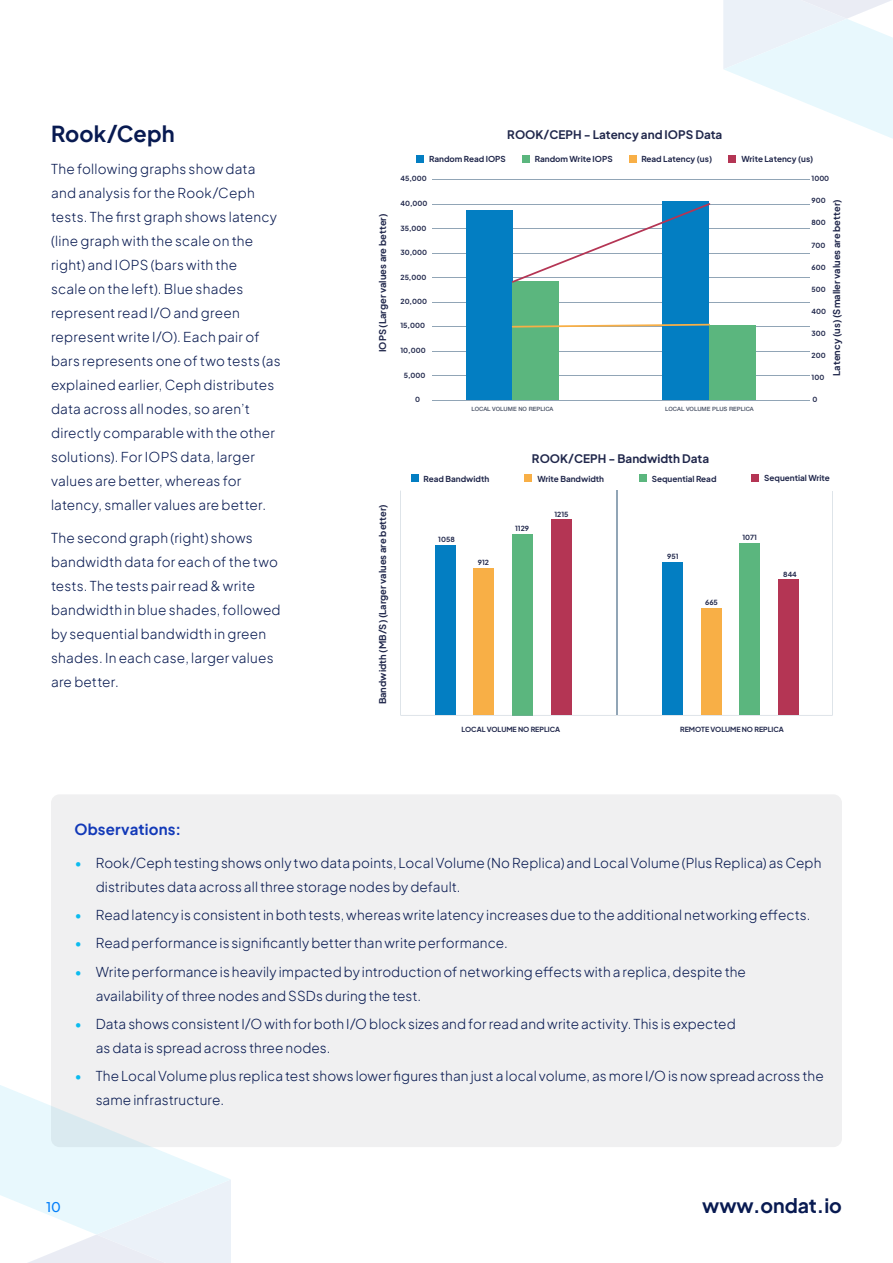
<style>
.page{position:relative;width:893px;height:1263px;background:#fff}
.page>*{position:absolute;margin:0;border:0;box-sizing:border-box;transform-origin:0 0}
.t1{font:700 21.75px "Plus Jakarta Sans";letter-spacing:.005em;color:#081a51}
.t2{font:700 19.5px "Plus Jakarta Sans";color:#081a51}
.t3{font:700 15px "Plus Jakarta Sans";letter-spacing:.015em;color:#1239b8}
.t4{font:300 13.5px/24px "Plus Jakarta Sans";letter-spacing:.01em;color:#081a51}
.t5{font:500 13.5px "Plus Jakarta Sans";color:#017efa}
.t6{font:700 11.7px "Plus Jakarta Sans";color:#20274b}
.t7{font:700 9.3px "Plus Jakarta Sans";color:#20274b}
.t8{font:700 8.25px "Plus Jakarta Sans";color:#20274b}
.t9{font:700 7.05px "Plus Jakarta Sans";color:#20274b}
.t10{font:500 5.85px "Helvetica Neue";color:#485164}
.s1{font-weight:700;color:#0bbbef}
</style>
<div class="page">
<div style="left:51px;top:794px;width:791px;height:353px;background:#f0f0f1;border-radius:9px"></div>
<hr style="left:432px;top:278px;width:378px;height:1px;background:#91a5b6">
<hr style="left:432px;top:229px;width:378px;height:1px;background:#91a5b6">
<hr style="left:432px;top:204px;width:378px;height:1px;background:#91a5b6">
<hr style="left:432px;top:253px;width:378px;height:1px;background:#91a5b6">
<hr style="left:432px;top:302px;width:378px;height:1px;background:#91a5b6">
<hr style="left:432px;top:327px;width:378px;height:1px;background:#91a5b6">
<hr style="left:432px;top:351px;width:378px;height:1px;background:#91a5b6">
<hr style="left:432px;top:376px;width:378px;height:1px;background:#91a5b6">
<div style="left:466px;top:210px;width:47px;height:190px;background:#037ec2"></div>
<div style="left:513px;top:281px;width:46px;height:119px;background:#5bb67e"></div>
<div style="left:662px;top:201px;width:47px;height:199px;background:#037ec2"></div>
<div style="left:709px;top:325px;width:46px;height:75px;background:#5bb67e"></div>
<hr style="left:432px;top:179px;width:378px;height:1px;background:#91a5b6">
<hr style="left:432px;top:400px;width:378px;height:1px;background:#91a5b6">
<svg style="left:512px;top:203px;width:198px;height:80px"></svg>
<svg style="left:512px;top:324px;width:198px;height:4px"></svg>
<div style="left:416px;top:155px;width:8px;height:7px;background:#037ec2"></div>
<div style="left:522px;top:155px;width:8px;height:7px;background:#5bb67e"></div>
<div style="left:629px;top:155px;width:7px;height:7px;background:#f8af46"></div>
<svg style="left:400px;top:491px;width:433px;height:224px"></svg>
<div style="left:411px;top:474px;width:8px;height:8px;background:#037ec2"></div>
<div style="left:524px;top:474px;width:8px;height:8px;background:#f8af46"></div>
<div style="left:639px;top:474px;width:7px;height:8px;background:#5bb67e"></div>
<div style="left:751px;top:474px;width:8px;height:7px;background:#b43554"></div>
<svg style="left:0;top:1085px;width:231px;height:178px"></svg>
<svg style="left:723px;top:0;width:170px;height:163px"></svg>
<h1 class="t1" style="left:51px;top:115px;width:125px">Rook/Ceph</h1>
<p class="t4" style="left:51px;top:156px;width:231px">The following graphs show data and analysis for the Rook/Ceph tests. The first graph shows latency (line graph with the scale on the right) and IOPS (bars with the<br>scale on the left). Blue shades represent read I/O and green represent write I/O). Each pair of bars represents one of two tests (as explained earlier, Ceph distributes data across all nodes, so aren’t directly comparable with the other solutions). For IOPS data, larger values are better, whereas for latency, smaller values are better.</p>
<p class="t4" style="left:51px;top:525px;width:231px">The second graph (right) shows bandwidth data for each of the two tests. The tests pair read &amp; write bandwidth in blue shades, followed by sequential bandwidth in green shades. In each case, larger values are better.</p>
<p class="t7" style="left:375px;top:351px;width:140px;rotate:-90deg">IOPS (Larger values are better)</p>
<p class="t6" style="left:507px;top:124px;width:217px">ROOK/CEPH - Latency and IOPS Data</p>
<p class="t8" style="left:429px;top:151px;width:78px">Random Read IOPS</p>
<p class="t8" style="left:535px;top:151px;width:79px">Random Write IOPS</p>
<p class="t8" style="left:641px;top:151px;width:72px">Read Latency (us)</p>
<p class="t8" style="left:742px;top:151px;width:73px">Write Latency (us)</p>
<p class="t8" style="left:429px;top:152px;width:78px">Random Read IOPS</p>
<p class="t8" style="left:535px;top:152px;width:79px">Random Write IOPS</p>
<p class="t8" style="left:641px;top:152px;width:72px">Read Latency (us)</p>
<p class="t8" style="left:742px;top:152px;width:73px">Write Latency (us)</p>
<p class="t9" style="left:400px;top:172px;width:28px">45,000</p>
<p class="t9" style="left:400px;top:196px;width:28px">40,000</p>
<p class="t9" style="left:400px;top:221px;width:28px">35,000</p>
<p class="t9" style="left:400px;top:245px;width:28px">30,000</p>
<p class="t9" style="left:400px;top:270px;width:27px">25,000</p>
<p class="t9" style="left:400px;top:173px;width:28px">45,000</p>
<p class="t9" style="left:400px;top:197px;width:28px">40,000</p>
<p class="t9" style="left:400px;top:222px;width:28px">35,000</p>
<p class="t9" style="left:400px;top:246px;width:28px">30,000</p>
<p class="t9" style="left:400px;top:271px;width:27px">25,000</p>
<p class="t9" style="left:400px;top:294px;width:28px">20,000</p>
<p class="t9" style="left:400px;top:295px;width:28px">20,000</p>
<p class="t9" style="left:400px;top:319px;width:26px">15,000</p>
<p class="t9" style="left:400px;top:343px;width:27px">10,000</p>
<p class="t9" style="left:404px;top:368px;width:23px">5,000</p>
<p class="t9" style="left:400px;top:320px;width:26px">15,000</p>
<p class="t9" style="left:400px;top:345px;width:27px">10,000</p>
<p class="t9" style="left:404px;top:369px;width:23px">5,000</p>
<p class="t9" style="left:415px;top:393px;width:6px">0</p>
<p class="t9" style="left:415px;top:394px;width:6px">0</p>
<p class="t10" style="left:471px;top:403px;width:84px">LOCAL VOLUME NO REPLICA</p>
<p class="t10" style="left:665px;top:403px;width:90px">LOCAL VOLUME PLUS REPLICA</p>
<p class="t10" style="left:471px;top:404px;width:84px">LOCAL VOLUME NO REPLICA</p>
<p class="t10" style="left:665px;top:404px;width:90px">LOCAL VOLUME PLUS REPLICA</p>
<p class="t9" style="left:811px;top:172px;width:19px">1000</p>
<p class="t9" style="left:811px;top:194px;width:16px">900</p>
<p class="t9" style="left:811px;top:216px;width:16px">800</p>
<p class="t9" style="left:811px;top:260px;width:16px">600</p>
<p class="t9" style="left:811px;top:173px;width:19px">1000</p>
<p class="t9" style="left:811px;top:195px;width:16px">900</p>
<p class="t9" style="left:811px;top:217px;width:16px">800</p>
<p class="t9" style="left:811px;top:261px;width:16px">600</p>
<p class="t7" style="left:829px;top:375px;width:178px;rotate:-90deg">Latency (us) (Smaller values are better)</p>
<p class="t9" style="left:811px;top:238px;width:15px">700</p>
<p class="t9" style="left:811px;top:282px;width:16px">500</p>
<p class="t9" style="left:811px;top:304px;width:16px">400</p>
<p class="t9" style="left:811px;top:326px;width:16px">300</p>
<p class="t9" style="left:811px;top:348px;width:16px">200</p>
<p class="t9" style="left:811px;top:370px;width:14px">100</p>
<p class="t9" style="left:813px;top:393px;width:6px">0</p>
<p class="t9" style="left:811px;top:239px;width:15px">700</p>
<p class="t9" style="left:811px;top:283px;width:16px">500</p>
<p class="t9" style="left:811px;top:305px;width:16px">400</p>
<p class="t9" style="left:811px;top:327px;width:16px">300</p>
<p class="t9" style="left:811px;top:349px;width:16px">200</p>
<p class="t9" style="left:811px;top:372px;width:14px">100</p>
<p class="t9" style="left:813px;top:394px;width:6px">0</p>
<p class="t7" style="left:375px;top:704px;width:202px;rotate:-90deg">Bandwidth (MB/S) (Larger values are better)</p>
<p class="t6" style="left:532px;top:449px;width:179px">ROOK/CEPH - Bandwidth Data</p>
<p class="t8" style="left:424px;top:472px;width:67px">Read Bandwidth</p>
<p class="t8" style="left:537px;top:472px;width:68px">Write Bandwidth</p>
<p class="t8" style="left:652px;top:472px;width:66px">Sequential Read</p>
<p class="t8" style="left:764px;top:471px;width:67px">Sequential Write</p>
<p class="t8" style="left:424px;top:473px;width:67px">Read Bandwidth</p>
<p class="t8" style="left:537px;top:473px;width:68px">Write Bandwidth</p>
<p class="t8" style="left:652px;top:473px;width:66px">Sequential Read</p>
<p class="t8" style="left:764px;top:472px;width:67px">Sequential Write</p>
<p class="t9" style="left:438px;top:534px;width:18px">1058</p>
<p class="t9" style="left:438px;top:535px;width:18px">1058</p>
<p class="t9" style="left:478px;top:557px;width:13px">912</p>
<p class="t9" style="left:478px;top:558px;width:13px">912</p>
<p class="t9" style="left:515px;top:522px;width:16px">1129</p>
<p class="t9" style="left:515px;top:523px;width:16px">1129</p>
<p class="t9" style="left:554px;top:508px;width:16px">1215</p>
<p class="t9" style="left:554px;top:509px;width:16px">1215</p>
<p class="t9" style="left:667px;top:550px;width:13px">951</p>
<p class="t9" style="left:667px;top:551px;width:13px">951</p>
<p class="t9" style="left:705px;top:597px;width:14px">665</p>
<p class="t9" style="left:705px;top:598px;width:14px">665</p>
<p class="t9" style="left:742px;top:532px;width:16px">1071</p>
<p class="t9" style="left:742px;top:533px;width:16px">1071</p>
<p class="t9" style="left:783px;top:568px;width:15px">844</p>
<p class="t9" style="left:783px;top:569px;width:15px">844</p>
<p class="t9" style="left:461px;top:723px;width:100px">LOCAL VOLUME NO REPLICA</p>
<p class="t9" style="left:680px;top:723px;width:105px">REMOTE VOLUME NO REPLICA</p>
<p class="t9" style="left:461px;top:724px;width:100px">LOCAL VOLUME NO REPLICA</p>
<p class="t9" style="left:680px;top:724px;width:105px">REMOTE VOLUME NO REPLICA</p>
<p class="t3" style="left:74px;top:817px;width:108px">Observations:</p>
<p class="t4" style="left:96px;top:850px;width:727px;text-indent:-21px"><span class="s1">•</span> Rook/Ceph testing shows only two data points, Local Volume (No Replica) and Local Volume (Plus Replica) as Ceph distributes data across all three storage nodes by default.</p>
<p class="t4" style="left:74px;top:902px;width:737px"><span class="s1">•</span> Read latency is consistent in both tests, whereas write latency increases due to the additional networking effects.</p>
<p class="t4" style="left:74px;top:930px;width:435px"><span class="s1">•</span> Read performance is significantly better than write performance.</p>
<p class="t4" style="left:96px;top:959px;width:652px;text-indent:-21px"><span class="s1">•</span> Write performance is heavily impacted by introduction of networking effects with a replica, despite the availability of three nodes and SSDs during the test.</p>
<p class="t4" style="left:96px;top:1011px;width:642px;text-indent:-21px"><span class="s1">•</span> Data shows consistent I/O with for both I/O block sizes and for read and write activity. This is expected as data is spread across three nodes.</p>
<p class="t4" style="left:96px;top:1063px;width:730px;text-indent:-21px"><span class="s1">•</span> The Local Volume plus replica test shows lower figures than just a local volume, as more I/O is now spread across the same infrastructure.</p>
<p class="t5" style="left:46px;top:1195px;width:16px">10</p>
<h2 class="t2" style="left:702px;top:1189px;width:141px">www.ondat.io</h2>
</div>
